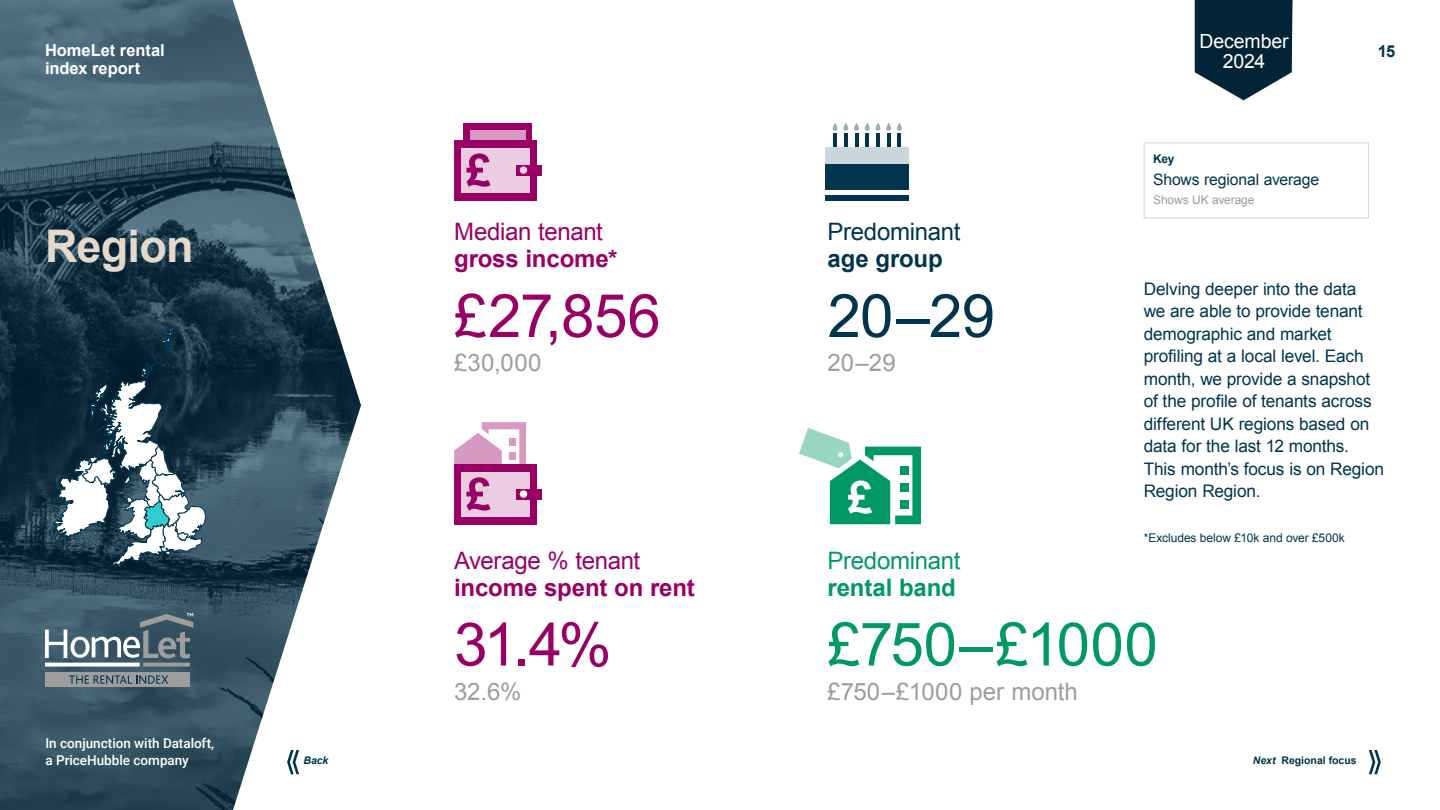
<style>
.page{position:relative;width:1440px;height:810px;background:#fff}
.page>*{position:absolute;margin:0;border:0;box-sizing:border-box;transform-origin:0 0}
.t1{font:60px "Arial";letter-spacing:-.015em;color:#906}
.t2{font:60px "Arial";letter-spacing:-.005em;color:#096}
.t3{font:60px "Arial";color:#00354d}
.t4{font:700 45px "Arial";letter-spacing:-.015em;color:#e3d9cc}
.t5{font:24px "Arial";color:#9d9d9c}
.t6{font:700 24px "Arial";letter-spacing:-.005em;color:#906}
.t7{font:24px "Arial";letter-spacing:-.015em;color:#906}
.t8{font:24px "Arial";letter-spacing:-.015em;color:#00354d}
.t9{font:24px "Arial";letter-spacing:-.015em;color:#096}
.t10{font:700 24px "Arial";letter-spacing:-.005em;color:#096}
.t11{font:700 24px "Arial";letter-spacing:-.01em;color:#00354d}
.t12{font:19.5px/19.5px "Arial";letter-spacing:-.01em;color:#fff;text-align:center}
.t13{font:17.25px/22.5px "Arial";letter-spacing:-.01em;color:#00354d}
.t14{font:700 16.5px/18.8px "Arial";letter-spacing:-.005em;color:#fff}
.t15{font:700 16.5px "Arial";color:#00354d}
.t16{font:15.75px "Arial";letter-spacing:-.01em;color:#00354d}
.t17{font:500 13.5px/16.5px "Roboto";color:#fff}
.t18{font:12px "Arial";letter-spacing:-.005em;color:#00354d}
.t19{font:12px "Arial";letter-spacing:-.005em;color:#9d9d9c}
.t20{font:700 12px "Arial";color:#00354d}
.t21{font:700 10.5px "Arial";color:#00354d}
.t22{font:italic 700 10.5px "Arial";color:#00354d}
.s1{font-style:italic}
</style>
<div class="page">
<img style="left:0;top:0;width:361px;height:810px">
<svg style="left:1194px;top:0;width:99px;height:101px;background:#2a4656"></svg>
<div style="left:1144px;top:142px;width:225px;height:76px;background:#fff;border:1px solid #ccd7db"></div>
<div style="left:463px;top:123px;width:69px;height:54px;background:#906"></div>
<div style="left:470px;top:130px;width:56px;height:40px;background:#d699c2"></div>
<div style="left:454px;top:140px;width:83px;height:60px;background:#906"></div>
<div style="left:462px;top:148px;width:68px;height:44px;background:#ebcce0"></div>
<div style="left:516px;top:165px;width:26px;height:10px;background:#906"></div>
<div style="left:520px;top:166px;width:7px;height:8px;background:#ebcce0;border-radius:50%"></div>
<svg style="left:466px;top:153px;width:25px;height:34px"></svg>
<div style="left:454px;top:464px;width:83px;height:60px;background:#906"></div>
<div style="left:462px;top:472px;width:68px;height:44px;background:#ebcce0"></div>
<div style="left:516px;top:489px;width:26px;height:10px;background:#906"></div>
<svg style="left:454px;top:422px;width:72px;height:89px"></svg>
<svg style="left:799px;top:428px;width:122px;height:96px"></svg>
<div style="left:825px;top:164px;width:84px;height:26px;background:#00354d"></div>
<hr style="left:833px;top:134px;width:4px;height:21px;background:#00354d">
<hr style="left:844px;top:134px;width:4px;height:21px;background:#00354d">
<hr style="left:855px;top:134px;width:3px;height:21px;background:#00354d">
<hr style="left:865px;top:134px;width:4px;height:21px;background:#00354d">
<hr style="left:887px;top:134px;width:3px;height:21px;background:#00354d">
<hr style="left:876px;top:134px;width:4px;height:21px;background:#00354d">
<hr style="left:898px;top:134px;width:3px;height:21px;background:#00354d">
<svg style="left:832px;top:123px;width:70px;height:8px"></svg>
<div style="left:825px;top:147px;width:84px;height:17px;background:#ccd7db"></div>
<div style="left:825px;top:195px;width:84px;height:5px;background:#00354d"></div>
<svg style="left:53px;top:307px;width:159px;height:300px"></svg>
<div style="left:45px;top:672px;width:145px;height:15px;background:#9d9d9c"></div>
<svg style="left:45px;top:613px;width:148px;height:54px;background:#667b86"></svg>
<svg style="left:69px;top:675px;width:99px;height:9px"></svg>
<svg style="left:1369px;top:750px;width:12px;height:24px"></svg>
<svg style="left:287px;top:750px;width:12px;height:24px"></svg>
<p class="t14" style="left:45px;top:41px;width:121px">HomeLet rental index report</p>
<h2 class="t4" style="left:45px;top:216px;width:150px">Region</h2>
<p class="t17" style="left:45px;top:735px;width:170px">In conjunction with Dataloft, a PriceHubble company</p>
<p class="t22" style="left:303px;top:754px;width:27px">Back</p>
<h3 class="t7" style="left:454px;top:216px;width:150px">Median tenant</h3>
<h3 class="t6" style="left:454px;top:243px;width:165px">gross income*</h3>
<h1 class="t1" style="left:454px;top:277px;width:208px">£27,856</h1>
<h3 class="t5" style="left:454px;top:347px;width:89px">£30,000</h3>
<h3 class="t7" style="left:454px;top:545px;width:188px">Average % tenant</h3>
<h3 class="t6" style="left:454px;top:571px;width:242px">income spent on rent</h3>
<h1 class="t1" style="left:454px;top:605px;width:159px">31.4%</h1>
<h3 class="t5" style="left:454px;top:676px;width:69px">32.6%</h3>
<h3 class="t8" style="left:828px;top:216px;width:134px">Predominant</h3>
<h3 class="t11" style="left:828px;top:243px;width:117px">age group</h3>
<h1 class="t3" style="left:828px;top:277px;width:169px">20–29</h1>
<h3 class="t5" style="left:828px;top:347px;width:70px">20–29</h3>
<h3 class="t9" style="left:828px;top:545px;width:134px">Predominant</h3>
<h3 class="t10" style="left:828px;top:571px;width:130px">rental band</h3>
<p class="t12" style="left:1199px;top:32px;width:91px">December<br>2024</p>
<p class="t20" style="left:1153px;top:151px;width:23px">Key</p>
<p class="t16" style="left:1153px;top:169px;width:168px">Shows regional average</p>
<p class="t19" style="left:1153px;top:192px;width:103px">Shows UK average</p>
<p class="t15" style="left:1378px;top:40px;width:19px">15</p>
<p class="t13" style="left:1144px;top:277px;width:242px">Delving deeper into the data<br>we are able to provide tenant demographic and market profiling at a local level. Each month, we provide a snapshot of the profile of tenants across different UK regions based on data for the last 12 months.<br>This month’s focus is on Region<br>Region Region.</p>
<p class="t18" style="left:1144px;top:530px;width:203px">*Excludes below £10k and over £500k</p>
<h1 class="t2" style="left:828px;top:605px;width:332px">£750–£1000</h1>
<h3 class="t5" style="left:828px;top:676px;width:252px">£750–£1000 per month</h3>
<p class="t21" style="left:1253px;top:754px;width:105px"><span class="s1">Next</span> Regional focus</p>
</div>
